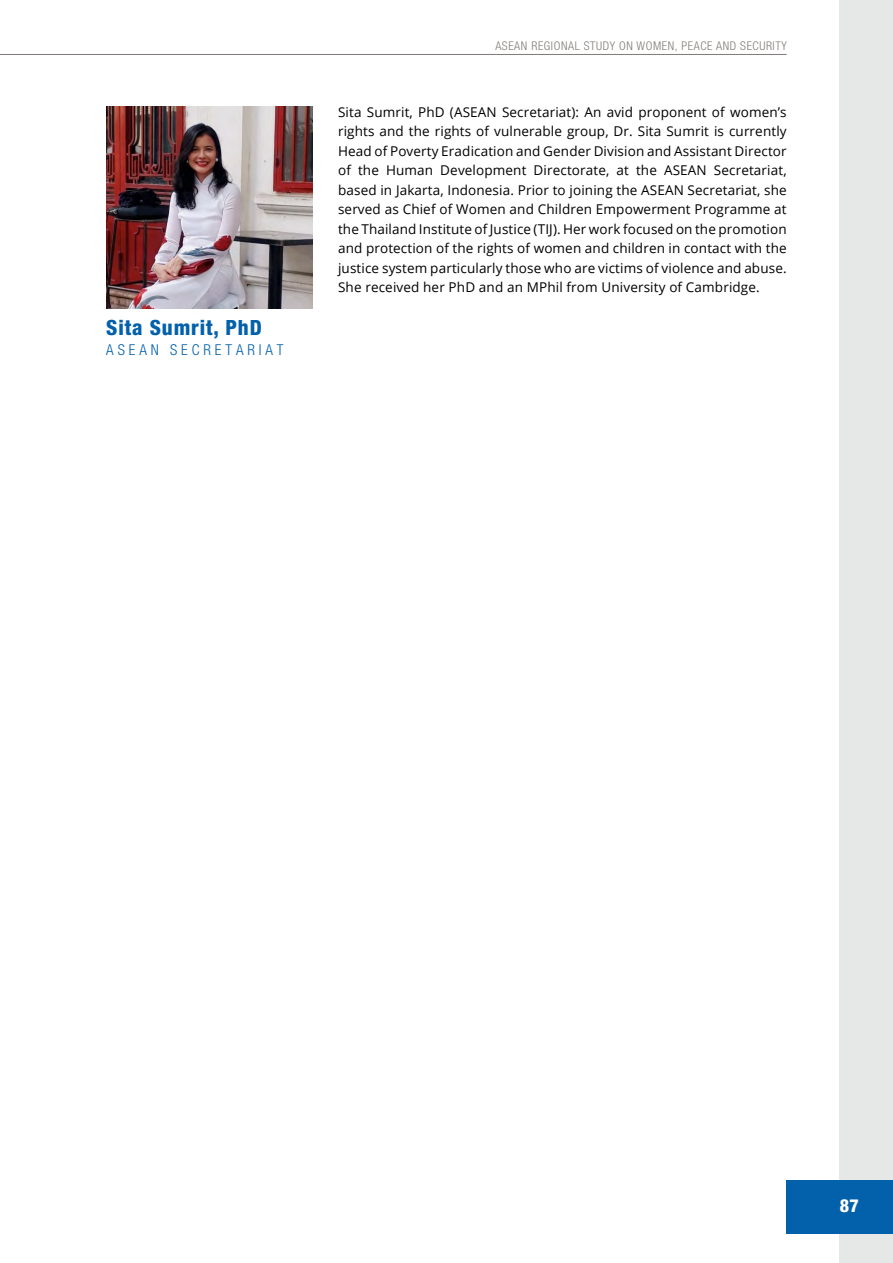
<style>
.page{position:relative;width:893px;height:1263px;background:#fff}
.page>*{position:absolute;margin:0;border:0;box-sizing:border-box;transform-origin:0 0}
.t1{font:800 condensed 21px "Helvetica Neue LT Pro";letter-spacing:.04em;color:#0361ab}
.t2{font:800 condensed 18px "Helvetica Neue LT Pro";color:#fff}
.t3{font:300 condensed 15px "Helvetica Neue LT Pro";letter-spacing:.26em;color:#0361ab}
.t4{font:13.5px/19.5px "Open Sans";letter-spacing:.01em;color:#000;text-align:justify}
.t5{font:300 condensed 12px "Helvetica Neue LT Pro";letter-spacing:.05em;color:#807b78}
</style>
<div class="page">
<div style="left:840px;top:0;width:53px;height:1263px;background:#e6e7e7"></div>
<div style="left:787px;top:1180px;width:106px;height:53px;background:#0361ab"></div>
<hr style="left:0;top:54px;width:787px;height:1px;background:#807b78">
<img style="left:106px;top:106px;width:207px;height:202px">
<h1 class="t1" style="left:106px;top:315px;width:157px">Sita Sumrit, PhD</h1>
<p class="t3" style="left:106px;top:341px;width:179px">ASEAN SECRETARIAT</p>
<p class="t5" style="left:495px;top:39px;width:293px">ASEAN REGIONAL STUDY ON WOMEN, PEACE AND SECURITY</p>
<p class="t4" style="left:338px;top:102px;width:450px">Sita Sumrit, PhD (ASEAN Secretariat): An avid proponent of women’s rights and the rights of vulnerable group, Dr. Sita Sumrit is currently Head of Poverty Eradication and Gender Division and Assistant Director of the Human Development Directorate, at the ASEAN Secretariat, based in Jakarta, Indonesia. Prior to joining the ASEAN Secretariat, she served as Chief of Women and Children Empowerment Programme at the Thailand Institute of Justice (TIJ). Her work focused on the promotion and protection of the rights of women and children in contact with the justice system particularly those who are victims of violence and abuse.<br>She received her PhD and an MPhil from University of Cambridge.</p>
<h2 class="t2" style="left:840px;top:1194px;width:20px">87</h2>
</div>
